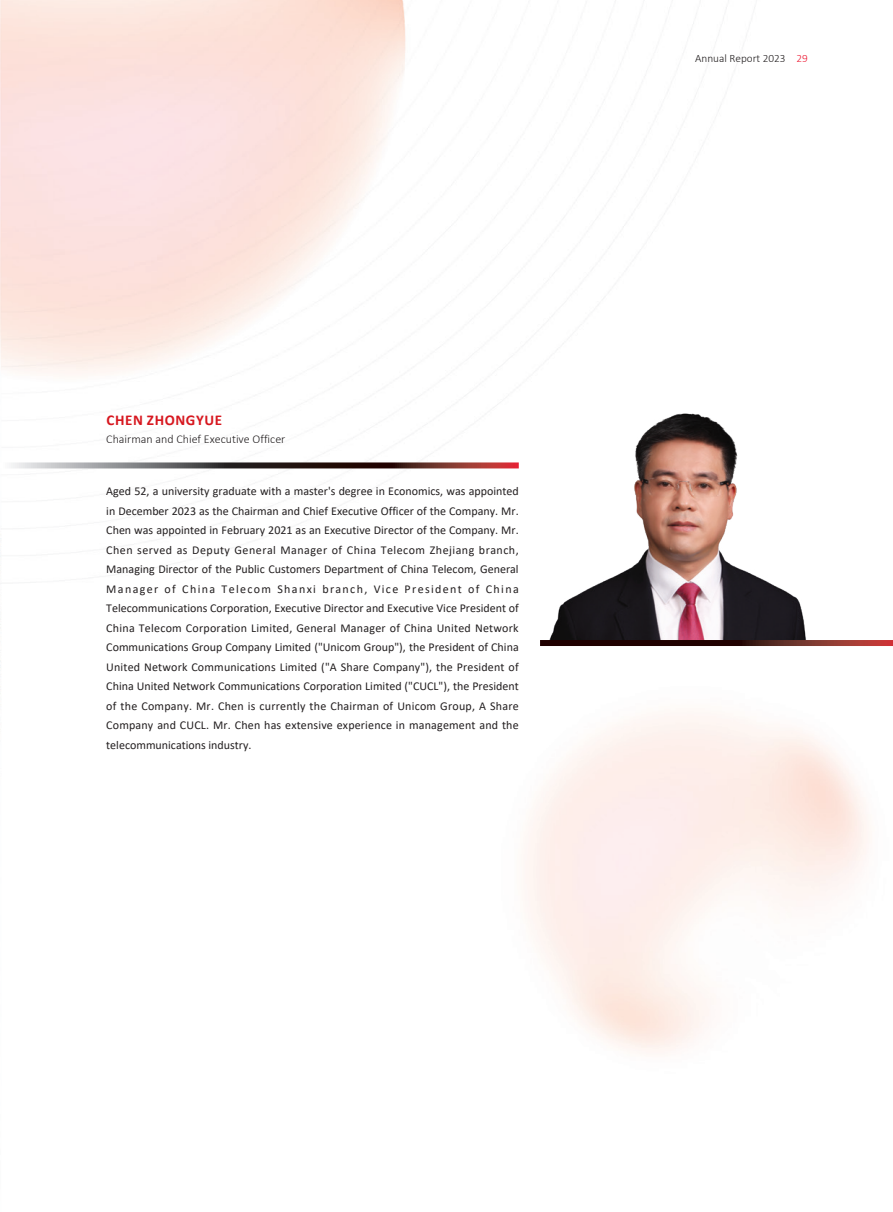
<style>
.page{position:relative;width:893px;height:1212px;background:#fff}
.page>*{position:absolute;margin:0;border:0;box-sizing:border-box;transform-origin:0 0}
.t1{font:700 15px "Calibri";letter-spacing:.04em;color:#d7171f}
._01_Body_Text{font:12px/19.5px "Calibri";color:#231f20;text-align:justify}
.t2{font:300 12px "Calibri";color:#231f20}
.t3{font:300 11.25px "Calibri";color:#231f20}
.s1{color:#ed1a33}
</style>
<div class="page">
<img style="left:549px;top:413px;width:258px;height:227px">
<svg style="left:540px;top:640px;width:353px;height:6px;background:#4a1613"></svg>
<svg style="left:5px;top:462px;width:514px;height:6px;background:#775d5c"></svg>
<p class="t1" style="left:107px;top:410px;width:117px">CHEN ZHONGYUE</p>
<p class="t2" style="left:106px;top:431px;width:181px">Chairman and Chief Executive Officer</p>
<p class="_01_Body_Text" style="left:106px;top:481px;width:414px">Aged 52, a university graduate with a master's degree in Economics, was appointed in December 2023 as the Chairman and Chief Executive Officer of the Company. Mr.<br>Chen was appointed in February 2021 as an Executive Director of the Company. Mr.<br>Chen served as Deputy General Manager of China Telecom Zhejiang branch, Managing Director of the Public Customers Department of China Telecom, General Manager of China Telecom Shanxi branch, Vice President of China Telecommunications Corporation, Executive Director and Executive Vice President of China Telecom Corporation Limited, General Manager of China United Network Communications Group Company Limited ("Unicom Group"), the President of China United Network Communications Limited ("A Share Company"), the President of China United Network Communications Corporation Limited ("CUCL"), the President of the Company. Mr. Chen is currently the Chairman of Unicom Group, A Share Company and CUCL. Mr. Chen has extensive experience in management and the telecommunications industry.</p>
<p class="t3" style="left:695px;top:51px;width:114px">Annual Report 2023 <span class="s1">29</span></p>
</div>
